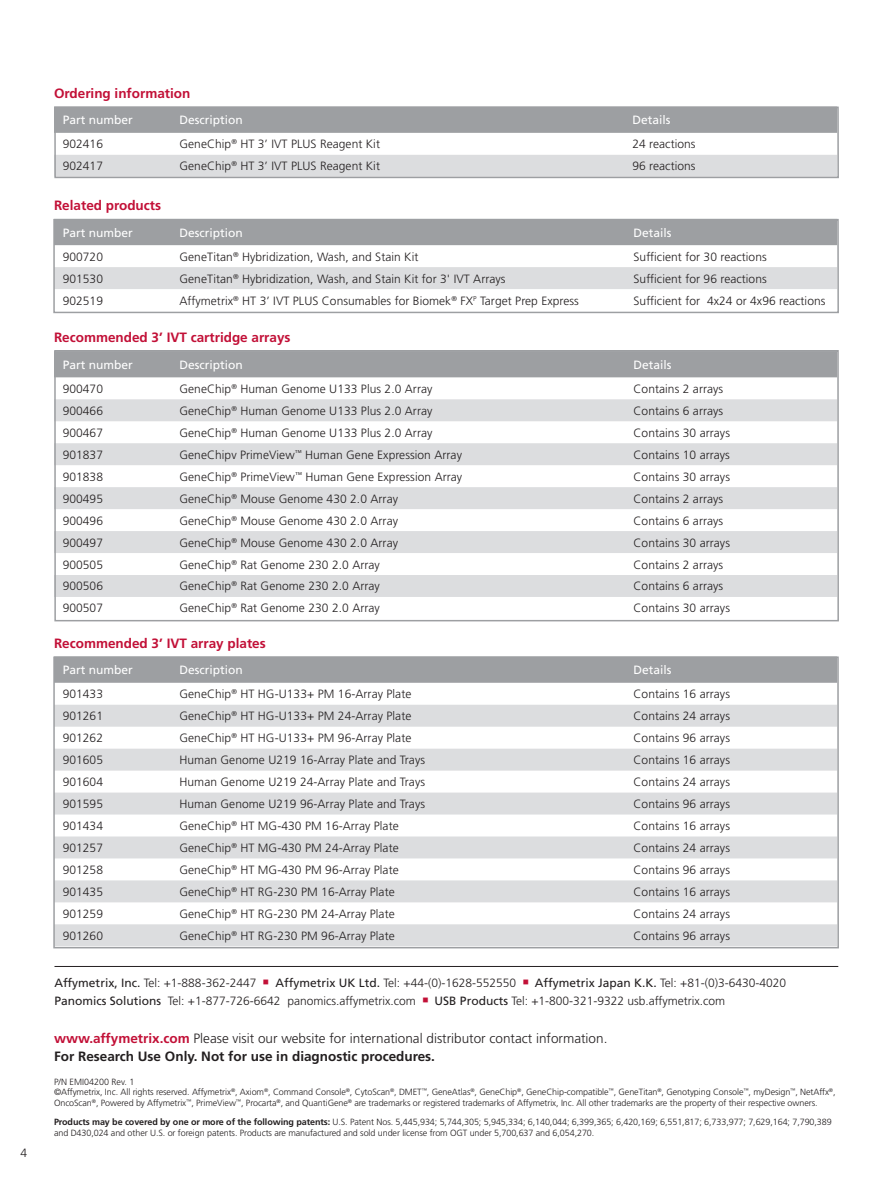
<style>
.page{position:relative;width:893px;height:1188px;background:#fff}
.page>*{position:absolute;margin:0;border:0;box-sizing:border-box;transform-origin:0 0}
.t1{font:300 13.5px/18px "Frutiger LT Std";color:#231f20}
.t2{font:700 13.5px "Frutiger LT Std";color:#c21037}
.t3{font:300 12px/18px "Frutiger LT Std";letter-spacing:.005em;color:#231f20}
.t4{font:12px "Frutiger LT Std";color:#fff}
.t5{font:300 9px/10.5px "Frutiger LT Std";letter-spacing:-.01em;color:#231f20}
.s1{font-weight:400}
.s2{color:#c21037}
.s3{font-weight:700;color:#c21037}
.s4{font-weight:700}
</style>
<div class="page">
<hr style="left:54px;top:966px;width:783px;height:1px;background:#231f20">
<div style="left:57px;top:110px;width:778px;height:23px;background:#9d9fa2"></div>
<div style="left:57px;top:155px;width:778px;height:20px;background:#dcdddf"></div>
<div style="left:54px;top:107px;width:784px;height:71px;border:2px solid #9d9fa2"></div>
<div style="left:56px;top:222px;width:779px;height:23px;background:#9d9fa2"></div>
<div style="left:56px;top:267px;width:779px;height:22px;background:#dcdddf"></div>
<div style="left:53px;top:219px;width:785px;height:94px;border:2px solid #9d9fa2"></div>
<div style="left:57px;top:353px;width:778px;height:24px;background:#9d9fa2"></div>
<svg style="left:57px;top:399px;width:778px;height:198px;fill:#dcdddf"></svg>
<div style="left:54px;top:350px;width:784px;height:271px;border:2px solid #9d9fa2"></div>
<div style="left:56px;top:660px;width:779px;height:23px;background:#9d9fa2"></div>
<svg style="left:56px;top:705px;width:779px;height:240px;fill:#dcdddf"></svg>
<div style="left:53px;top:657px;width:785px;height:291px;border:2px solid #9d9fa2"></div>
<p class="t3" style="left:21px;top:1144px;width:8px">4</p>
<p class="t2" style="left:54px;top:85px;width:138px">Ordering information</p>
<p class="t4" style="left:63px;top:113px;width:72px">Part number</p>
<p class="t4" style="left:179px;top:113px;width:65px">Description</p>
<p class="t4" style="left:632px;top:113px;width:40px">Details</p>
<p class="t3" style="left:63px;top:135px;width:42px">902416</p>
<p class="t3" style="left:179px;top:135px;width:202px">GeneChip<sup>®</sup> HT 3’ IVT PLUS Reagent Kit</p>
<p class="t3" style="left:632px;top:135px;width:65px">24 reactions</p>
<p class="t3" style="left:63px;top:157px;width:42px">902417</p>
<p class="t3" style="left:179px;top:157px;width:202px">GeneChip<sup>®</sup> HT 3’ IVT PLUS Reagent Kit</p>
<p class="t3" style="left:632px;top:157px;width:65px">96 reactions</p>
<p class="t2" style="left:54px;top:198px;width:109px">Related products</p>
<p class="t4" style="left:63px;top:225px;width:72px">Part number</p>
<p class="t4" style="left:179px;top:225px;width:65px">Description</p>
<p class="t4" style="left:633px;top:225px;width:40px">Details</p>
<p class="t3" style="left:63px;top:248px;width:42px">900720</p>
<p class="t3" style="left:179px;top:248px;width:240px">GeneTitan<sup>®</sup> Hybridization, Wash, and Stain Kit</p>
<p class="t3" style="left:633px;top:248px;width:135px">Sufficient for 30 reactions</p>
<p class="t3" style="left:63px;top:270px;width:42px">901530</p>
<p class="t3" style="left:179px;top:270px;width:327px">GeneTitan<sup>®</sup> Hybridization, Wash, and Stain Kit for 3' IVT Arrays</p>
<p class="t3" style="left:633px;top:270px;width:135px">Sufficient for 96 reactions</p>
<p class="t3" style="left:63px;top:292px;width:42px">902519</p>
<p class="t3" style="left:179px;top:292px;width:401px">Affymetrix<sup>®</sup> HT 3’ IVT PLUS Consumables for Biomek<sup>®</sup> FX<sup>P</sup> Target Prep Express</p>
<p class="t3" style="left:633px;top:292px;width:193px">Sufficient for 4x24 or 4x96 reactions</p>
<p class="t2" style="left:54px;top:330px;width:238px">Recommended 3’ IVT cartridge arrays</p>
<p class="t4" style="left:63px;top:358px;width:72px">Part number</p>
<p class="t4" style="left:179px;top:358px;width:65px">Description</p>
<p class="t4" style="left:633px;top:358px;width:40px">Details</p>
<p class="t3" style="left:63px;top:380px;width:42px">900470</p>
<p class="t3" style="left:179px;top:380px;width:254px">GeneChip<sup>®</sup> Human Genome U133 Plus 2.0 Array</p>
<p class="t3" style="left:633px;top:380px;width:91px">Contains 2 arrays</p>
<p class="t3" style="left:63px;top:402px;width:42px">900466</p>
<p class="t3" style="left:179px;top:402px;width:254px">GeneChip<sup>®</sup> Human Genome U133 Plus 2.0 Array</p>
<p class="t3" style="left:633px;top:402px;width:91px">Contains 6 arrays</p>
<p class="t3" style="left:63px;top:424px;width:42px">900467</p>
<p class="t3" style="left:179px;top:424px;width:254px">GeneChip<sup>®</sup> Human Genome U133 Plus 2.0 Array</p>
<p class="t3" style="left:633px;top:424px;width:98px">Contains 30 arrays</p>
<p class="t3" style="left:63px;top:446px;width:42px">901837</p>
<p class="t3" style="left:179px;top:446px;width:284px">GeneChipv PrimeView<sup>™</sup> Human Gene Expression Array</p>
<p class="t3" style="left:633px;top:446px;width:98px">Contains 10 arrays</p>
<p class="t3" style="left:63px;top:468px;width:42px">901838</p>
<p class="t3" style="left:179px;top:468px;width:284px">GeneChip<sup>®</sup> PrimeView<sup>™</sup> Human Gene Expression Array</p>
<p class="t3" style="left:633px;top:468px;width:98px">Contains 30 arrays</p>
<p class="t3" style="left:63px;top:490px;width:42px">900495</p>
<p class="t3" style="left:179px;top:490px;width:220px">GeneChip<sup>®</sup> Mouse Genome 430 2.0 Array</p>
<p class="t3" style="left:633px;top:490px;width:91px">Contains 2 arrays</p>
<p class="t3" style="left:63px;top:512px;width:42px">900496</p>
<p class="t3" style="left:179px;top:512px;width:220px">GeneChip<sup>®</sup> Mouse Genome 430 2.0 Array</p>
<p class="t3" style="left:633px;top:512px;width:91px">Contains 6 arrays</p>
<p class="t3" style="left:63px;top:534px;width:42px">900497</p>
<p class="t3" style="left:179px;top:534px;width:220px">GeneChip<sup>®</sup> Mouse Genome 430 2.0 Array</p>
<p class="t3" style="left:633px;top:534px;width:98px">Contains 30 arrays</p>
<p class="t3" style="left:63px;top:556px;width:42px">900505</p>
<p class="t3" style="left:179px;top:556px;width:202px">GeneChip<sup>®</sup> Rat Genome 230 2.0 Array</p>
<p class="t3" style="left:633px;top:556px;width:91px">Contains 2 arrays</p>
<p class="t3" style="left:63px;top:578px;width:42px">900506</p>
<p class="t3" style="left:179px;top:578px;width:202px">GeneChip<sup>®</sup> Rat Genome 230 2.0 Array</p>
<p class="t3" style="left:633px;top:578px;width:91px">Contains 6 arrays</p>
<p class="t3" style="left:63px;top:599px;width:42px">900507</p>
<p class="t3" style="left:179px;top:599px;width:202px">GeneChip<sup>®</sup> Rat Genome 230 2.0 Array</p>
<p class="t3" style="left:633px;top:599px;width:98px">Contains 30 arrays</p>
<p class="t2" style="left:54px;top:635px;width:213px">Recommended 3’ IVT array plates</p>
<p class="t4" style="left:63px;top:663px;width:72px">Part number</p>
<p class="t4" style="left:179px;top:663px;width:65px">Description</p>
<p class="t4" style="left:633px;top:663px;width:40px">Details</p>
<p class="t3" style="left:63px;top:685px;width:42px">901433</p>
<p class="t3" style="left:179px;top:685px;width:233px">GeneChip<sup>®</sup> HT HG-U133+ PM 16-Array Plate</p>
<p class="t3" style="left:633px;top:685px;width:98px">Contains 16 arrays</p>
<p class="t3" style="left:63px;top:707px;width:42px">901261</p>
<p class="t3" style="left:179px;top:707px;width:233px">GeneChip<sup>®</sup> HT HG-U133+ PM 24-Array Plate</p>
<p class="t3" style="left:633px;top:707px;width:98px">Contains 24 arrays</p>
<p class="t3" style="left:63px;top:729px;width:42px">901262</p>
<p class="t3" style="left:179px;top:729px;width:233px">GeneChip<sup>®</sup> HT HG-U133+ PM 96-Array Plate</p>
<p class="t3" style="left:633px;top:729px;width:98px">Contains 96 arrays</p>
<p class="t3" style="left:63px;top:751px;width:42px">901605</p>
<p class="t3" style="left:179px;top:751px;width:247px">Human Genome U219 16-Array Plate and Trays</p>
<p class="t3" style="left:633px;top:751px;width:98px">Contains 16 arrays</p>
<p class="t3" style="left:63px;top:773px;width:42px">901604</p>
<p class="t3" style="left:179px;top:773px;width:247px">Human Genome U219 24-Array Plate and Trays</p>
<p class="t3" style="left:633px;top:773px;width:98px">Contains 24 arrays</p>
<p class="t3" style="left:63px;top:795px;width:42px">901595</p>
<p class="t3" style="left:179px;top:795px;width:247px">Human Genome U219 96-Array Plate and Trays</p>
<p class="t3" style="left:633px;top:795px;width:98px">Contains 96 arrays</p>
<p class="t3" style="left:63px;top:817px;width:42px">901434</p>
<p class="t3" style="left:179px;top:817px;width:221px">GeneChip<sup>®</sup> HT MG-430 PM 16-Array Plate</p>
<p class="t3" style="left:633px;top:817px;width:98px">Contains 16 arrays</p>
<p class="t3" style="left:63px;top:839px;width:42px">901257</p>
<p class="t3" style="left:179px;top:839px;width:221px">GeneChip<sup>®</sup> HT MG-430 PM 24-Array Plate</p>
<p class="t3" style="left:633px;top:839px;width:98px">Contains 24 arrays</p>
<p class="t3" style="left:63px;top:861px;width:42px">901258</p>
<p class="t3" style="left:179px;top:861px;width:221px">GeneChip<sup>®</sup> HT MG-430 PM 96-Array Plate</p>
<p class="t3" style="left:633px;top:861px;width:98px">Contains 96 arrays</p>
<p class="t3" style="left:63px;top:883px;width:42px">901435</p>
<p class="t3" style="left:179px;top:883px;width:217px">GeneChip<sup>®</sup> HT RG-230 PM 16-Array Plate</p>
<p class="t3" style="left:633px;top:883px;width:98px">Contains 16 arrays</p>
<p class="t3" style="left:63px;top:905px;width:42px">901259</p>
<p class="t3" style="left:179px;top:905px;width:217px">GeneChip<sup>®</sup> HT RG-230 PM 24-Array Plate</p>
<p class="t3" style="left:633px;top:905px;width:98px">Contains 24 arrays</p>
<p class="t3" style="left:63px;top:927px;width:42px">901260</p>
<p class="t3" style="left:179px;top:927px;width:217px">GeneChip<sup>®</sup> HT RG-230 PM 96-Array Plate</p>
<p class="t3" style="left:633px;top:927px;width:98px">Contains 96 arrays</p>
<p class="t3" style="left:54px;top:974px;width:732px"><span class="s1">Affymetrix, Inc.</span> Tel: +1-888-362-2447 <span class="s2">■</span> <span class="s1">Affymetrix UK Ltd.</span> Tel: +44-(0)-1628-552550 <span class="s2">■</span> <span class="s1">Affymetrix Japan K.K.</span> Tel: +81-(0)3-6430-4020<br><span class="s1">Panomics Solutions</span> Tel: +1-877-726-6642 panomics.affymetrix.com <span class="s2">■</span> <span class="s1">USB Products</span> Tel: +1-800-321-9322 usb.affymetrix.com</p>
<p class="t1" style="left:54px;top:1029px;width:554px"><span class="s3">www.affymetrix.com</span> Please visit our website for international distributor contact information.<br><span class="s4">For Research Use Only. Not for use in diagnostic procedures.</span></p>
<p class="t5" style="left:54px;top:1076px;width:782px">P/N EMI04200 Rev. 1<br>©Affymetrix, Inc. All rights reserved. Affymetrix<sup>®</sup>, Axiom<sup>®</sup>, Command Console<sup>®</sup>, CytoScan<sup>®</sup>, DMET<sup>™</sup>, GeneAtlas<sup>®</sup>, GeneChip<sup>®</sup>, GeneChip-compatible<sup>™</sup>, GeneTitan<sup>®</sup>, Genotyping Console<sup>™</sup>, myDesign<sup>™</sup>, NetAffx<sup>®</sup>,<br>OncoScan<sup>®</sup>, Powered by Affymetrix<sup>™</sup>, PrimeView<sup>™</sup>, Procarta<sup>®</sup>, and QuantiGene<sup>®</sup> are trademarks or registered trademarks of Affymetrix, Inc. All other trademarks are the property of their respective owners.</p>
<p class="t5" style="left:54px;top:1117px;width:778px"><span class="s4">Products may be covered by one or more of the following patents:</span> U.S. Patent Nos. 5,445,934; 5,744,305; 5,945,334; 6,140,044; 6,399,365; 6,420,169; 6,551,817; 6,733,977; 7,629,164; 7,790,389 and D430,024 and other U.S. or foreign patents. Products are manufactured and sold under license from OGT under 5,700,637 and 6,054,270.</p>
</div>
